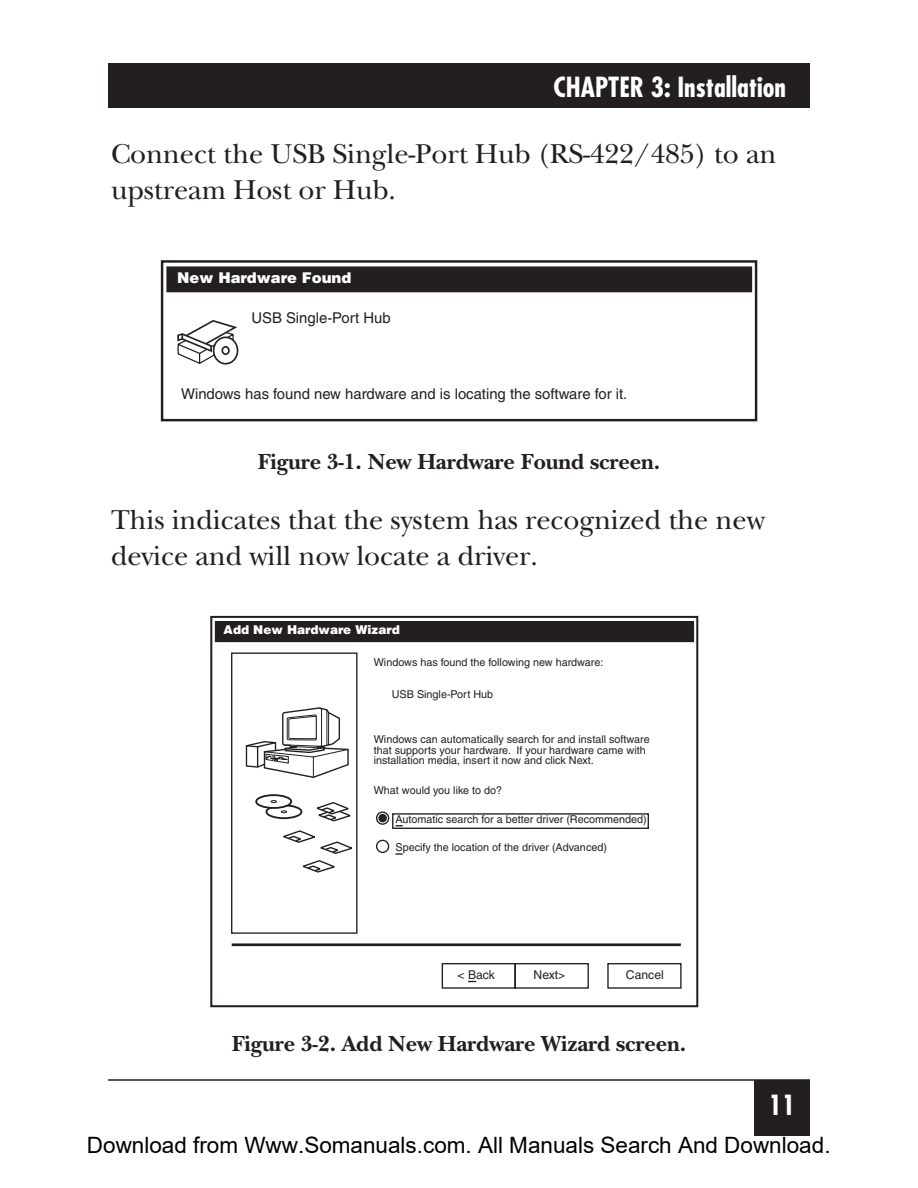
<style>
.page{position:relative;width:918px;height:1188px;background:#fff}
.page>*{position:absolute;margin:0;border:0;box-sizing:border-box;transform-origin:0 0}
.t1{font:28.5px/36px "New Baskerville";letter-spacing:-.005em;color:#231f20}
.t2{font:700 condensed 27px "Futura";color:#fff}
.t3{font:700 22.8px "New Baskerville";letter-spacing:-.005em;color:#231f20}
.t4{font:22.5px "Arial";color:#000}
.t5{font:14.7px "Helvetica";color:#231f20}
.t6{font:900 14.7px "Helvetica";color:#fff}
.t7{font:900 12.3px "Helvetica";color:#fff}
.t8{font:12.3px "Helvetica";color:#231f20}
.t9{font:10.8px/10.8px "Helvetica";color:#231f20}
</style>
<div class="page">
<div style="left:754px;top:1080px;width:56px;height:56px;background:#231f20"></div>
<div style="left:108px;top:63px;width:702px;height:45px;background:#231f20"></div>
<div style="left:210px;top:616px;width:488px;height:391px;border:2px solid #231f20"></div>
<div style="left:607px;top:963px;width:75px;height:26px;border:1px solid #231f20"></div>
<hr style="left:232px;top:943px;width:449px;height:3px;background:#231f20">
<div style="left:215px;top:621px;width:479px;height:21px;background:#231f20"></div>
<svg style="left:441px;top:963px;width:148px;height:26px"></svg>
<div style="left:231px;top:653px;width:127px;height:281px;border:1px solid #231f20"></div>
<svg style="left:266px;top:804px;width:36px;height:15px"></svg>
<svg style="left:281px;top:810px;width:6px;height:3px"></svg>
<svg style="left:255px;top:794px;width:37px;height:15px"></svg>
<svg style="left:271px;top:800px;width:6px;height:3px"></svg>
<svg style="left:316px;top:802px;width:35px;height:20px"></svg>
<svg style="left:283px;top:830px;width:70px;height:43px"></svg>
<svg style="left:245px;top:707px;width:104px;height:71px"></svg>
<div style="left:376px;top:811px;width:13px;height:14px;border:1px solid #231f20;border-radius:50%"></div>
<svg style="left:395px;top:853px;width:8px;height:2px"></svg>
<div style="left:376px;top:840px;width:13px;height:13px;border:1px solid #231f20;border-radius:50%"></div>
<div style="left:378px;top:814px;width:9px;height:8px;background:#231f20;border:1px solid #231f20;border-radius:50%"></div>
<div style="left:392px;top:813px;width:257px;height:16px;border:1px solid #231f20"></div>
<div style="left:161px;top:260px;width:596px;height:161px;border:2px solid #231f20"></div>
<div style="left:166px;top:266px;width:586px;height:26px;background:#231f20;border:2px solid #231f20"></div>
<svg style="left:177px;top:320px;width:62px;height:44px"></svg>
<div style="left:213px;top:337px;width:25px;height:28px;background:#fff;border:2px solid #231f20;border-radius:50%"></div>
<div style="left:221px;top:346px;width:9px;height:9px;border:2px solid #231f20;border-radius:50%"></div>
<hr style="left:108px;top:1079px;width:702px;height:2px;background:#231f20">
<h2 class="t2" style="left:554px;top:75px;width:234px">CHAPTER 3: Installation</h2>
<h1 class="t1" style="left:111px;top:139px;width:667px">Connect the USB Single-Port Hub (RS-422/485) to an upstream Host or Hub.</h1>
<h3 class="t6" style="left:177px;top:272px;width:176px">New Hardware Found</h3>
<h3 class="t5" style="left:251px;top:312px;width:141px">USB Single-Port Hub</h3>
<h3 class="t5" style="left:181px;top:389px;width:448px">Windows has found new hardware and is locating the software for it.</h3>
<h3 class="t3" style="left:258px;top:454px;width:404px">Figure 3-1. New Hardware Found screen.</h3>
<h1 class="t1" style="left:111px;top:505px;width:655px">This indicates that the system has recognized the new device and will now locate a driver.</h1>
<p class="t7" style="left:224px;top:625px;width:178px">Add New Hardware Wizard</p>
<p class="t9" style="left:374px;top:658px;width:231px">Windows has found the following new hardware:</p>
<p class="t9" style="left:392px;top:690px;width:103px">USB Single-Port Hub</p>
<p class="t9" style="left:374px;top:735px;width:278px">Windows can automatically search for and install software that supports your hardware. If your hardware came with installation media, insert it now and click Next.</p>
<p class="t9" style="left:374px;top:786px;width:130px">What would you like to do?</p>
<p class="t9" style="left:395px;top:815px;width:253px">Automatic search for a better driver (Recommended)</p>
<p class="t9" style="left:395px;top:843px;width:213px">Specify the location of the driver (Advanced)</p>
<p class="t8" style="left:458px;top:970px;width:39px">&lt; Back</p>
<p class="t8" style="left:534px;top:970px;width:33px">Next&gt;</p>
<p class="t8" style="left:626px;top:970px;width:39px">Cancel</p>
<h3 class="t3" style="left:232px;top:1036px;width:456px">Figure 3-2. Add New Hardware Wizard screen.</h3>
<h2 class="t2" style="left:769px;top:1093px;width:28px">11</h2>
<h3 class="t4" style="left:87px;top:1133px;width:745px">Download from Www.Somanuals.com. All Manuals Search And Download.</h3>
</div>
